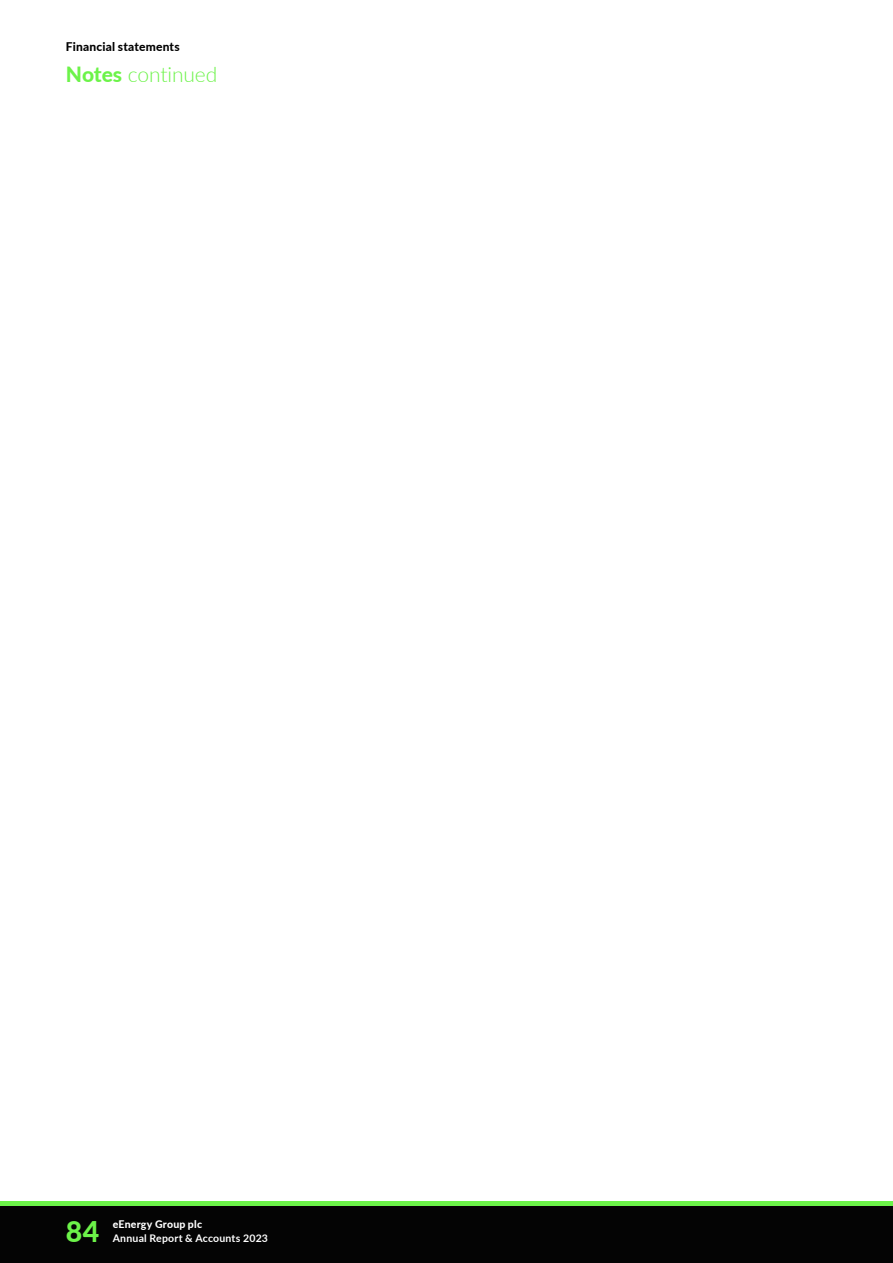
<style>
.page{position:relative;width:893px;height:1263px;background:#fff}
.page>*{position:absolute;margin:0;border:0;box-sizing:border-box;transform-origin:0 0}
.t1{font:900 28.5px "Lato";color:#6cf349}
.t2{font:300 21px "Lato";letter-spacing:-.005em;color:#6cf349}
.t3{font:900 12px "Lato";letter-spacing:.015em;color:#000}
.t4{font:700 10.5px "Lato";letter-spacing:.02em;color:#fff}
.t5{font:900 10.5px "Lato";letter-spacing:.02em;color:#fff}
.s1{font-weight:900}
</style>
<div class="page">
<div style="left:0;top:1205px;width:893px;height:58px;background:#040404"></div>
<hr style="left:0;top:1201px;width:893px;height:4px;background:#6cf349">
<p class="t3" style="left:66px;top:39px;width:115px">Financial statements</p>
<h2 class="t2" style="left:66px;top:61px;width:153px"><span class="s1">Notes</span> continued</h2>
<h1 class="t1" style="left:66px;top:1213px;width:35px">84</h1>
<p class="t5" style="left:113px;top:1218px;width:91px">eEnergy Group plc</p>
<p class="t4" style="left:113px;top:1231px;width:157px">Annual Report &amp; Accounts 2023</p>
</div>
